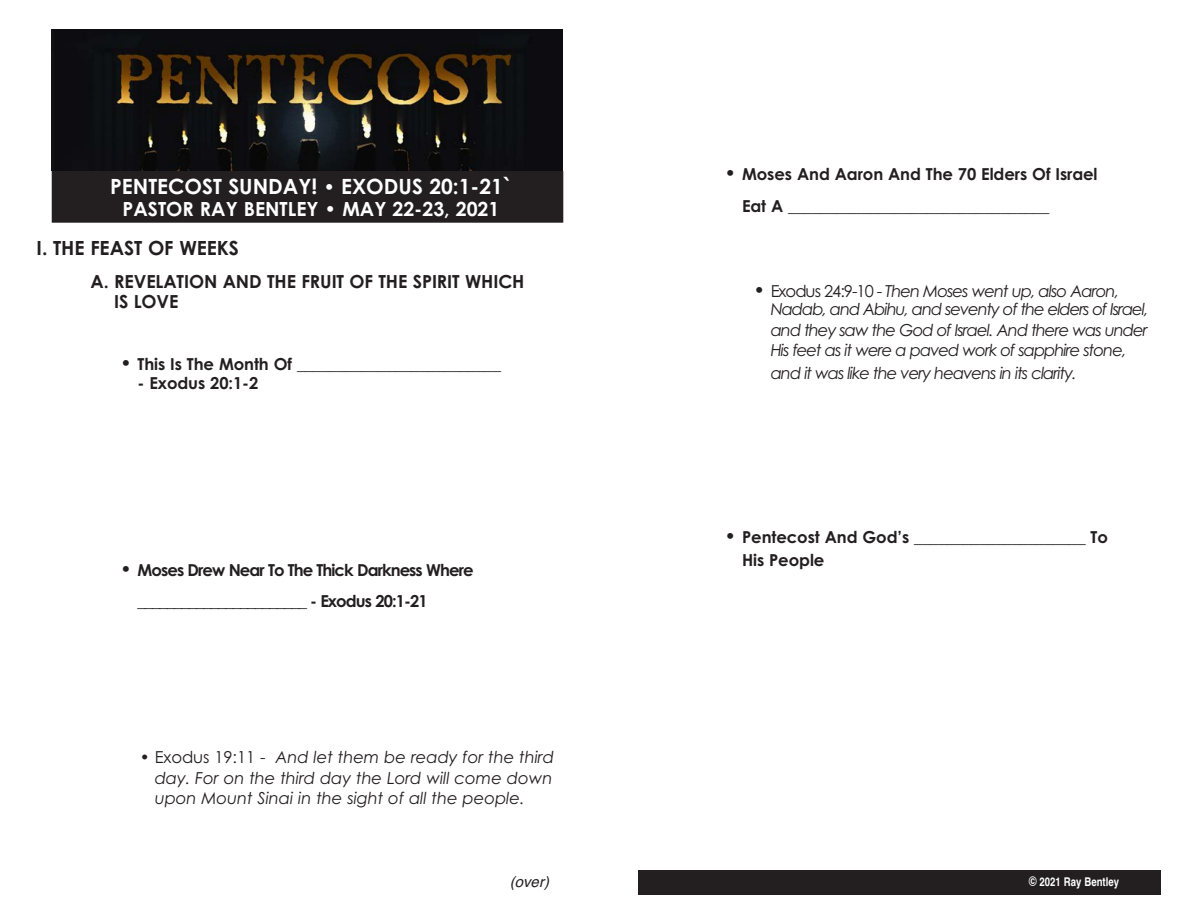
<style>
.page{position:relative;width:1188px;height:918px;background:#fff}
.page>*{position:absolute;margin:0;border:0;box-sizing:border-box;transform-origin:0 0}
.t1{font:700 21px "Century Gothic";color:#fff}
.t2{font:700 19.5px "Century Gothic";color:#fff}
.t3{font:700 19.5px "Century Gothic";letter-spacing:-.005em;color:#231f20}
.t4{font:700 18px/19.4px "Century Gothic";letter-spacing:-.005em;color:#231f20}
.t5{font:italic 16.5px/20.5px "Century Gothic";letter-spacing:-.06em;color:#231f20}
.t6{font:700 16.5px/32.2px "Century Gothic";letter-spacing:-.005em;color:#231f20}
.t7{font:700 16.5px/30.8px "Century Gothic";letter-spacing:-.055em;color:#231f20}
.t8{font:italic 15px "Helvetica";color:#231f20}
.t9{font:700 12px "Helvetica";color:#fff;scale:.8 1}
.s1{font-size:19.5px}
.s2{font-style:normal}
.s3{font-weight:700;font-style:normal;font-size:19.5px}
.s4{font-size:13.5px}
</style>
<div class="page">
<div style="left:52px;top:155px;width:511px;height:68px;background:#231f20"></div>
<div style="left:638px;top:870px;width:523px;height:25px;background:#231f20"></div>
<img style="left:55px;top:30px;width:508px;height:141px">
<p class="t1" style="left:110px;top:174px;width:403px">PENTECOST SUNDAY! <span class="s1">•</span> EXODUS 20:1-21`</p>
<p class="t2" style="left:123px;top:198px;width:378px">PASTOR RAY BENTLEY • MAY 22-23, 2021</p>
<p class="t3" style="left:37px;top:236px;width:204px">I. THE FEAST OF WEEKS</p>
<p class="t4" style="left:114px;top:272px;width:412px;text-indent:-23px">A. REVELATION AND THE FRUIT OF THE SPIRIT WHICH<br>IS LOVE</p>
<p class="t6" style="left:120px;top:349px;width:382px"><span class="s1">•</span> This Is The Month Of _________________________</p>
<p class="t6" style="left:138px;top:367px;width:122px">- Exodus 20:1-2</p>
<p class="t7" style="left:138px;top:555px;width:338px;text-indent:-17px"><span class="s1">•</span> Moses Drew Near To The Thick Darkness Where _______________________ - Exodus 20:1-21</p>
<p class="t5" style="left:155px;top:747px;width:401px;text-align:justify;text-indent:-15px">• <span class="s2">Exodus 19:11 -</span> And let them be ready for the third day. For on the third day the Lord will come down upon Mount Sinai in the sight of all the people.</p>
<p class="t8" style="left:510px;top:873px;width:41px">(over)</p>
<p class="t6" style="left:742px;top:158px;width:357px;text-indent:-17px"><span class="s1">•</span> Moses And Aaron And The 70 Elders Of Israel<br>Eat A ________________________________</p>
<p class="t5" style="left:771px;top:282px;width:379px;line-height:18.3px;text-indent:-17px"><span class="s3">•</span> <span class="s2">Exodus 24:9-10 -</span> Then Moses went up, also Aaron,<br>Nadab, and Abihu, and seventy of the elders of Israel,</p>
<p class="t5" style="left:771px;top:320px;width:379px">and they saw the God of Israel. And there was under<br>His feet as it were a paved work of sapphire stone,</p>
<p class="t5" style="left:771px;top:363px;width:308px">and it was like the very heavens in its clarity.</p>
<p class="t6" style="left:742px;top:526px;width:367px;line-height:22.4px;text-indent:-17px"><span class="s1">•</span> Pentecost And God’s _____________________ To<br>His People</p>
<p class="t9" style="left:1029px;top:875px;width:114px"><span class="s4">©</span> 2021 Ray Bentley</p>
</div>
